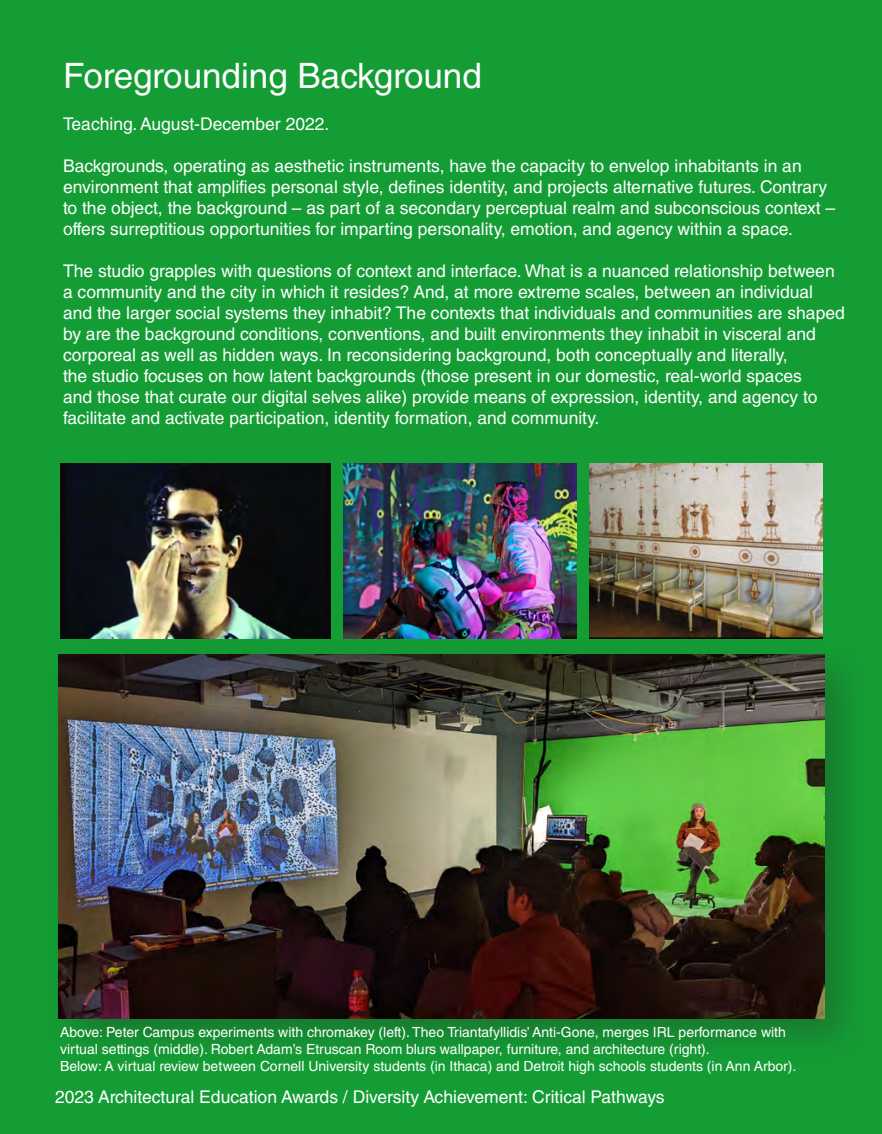
<style>
.page{position:relative;width:882px;height:1134px;background:#149d35}
.page>*{position:absolute;margin:0;border:0;box-sizing:border-box;transform-origin:0 0}
.t1{font:35px "Helvetica LT Std";color:#fff}
.t2{font:17.5px/21px "Helvetica LT Std";color:#fff}
.t3{font:14px/16.8px "Helvetica LT Std";color:#fff}
</style>
<div class="page">
<div style="left:41px;top:636px;width:833px;height:433px;background:#231f20;opacity:.3"></div>
<img style="left:59px;top:654px;width:765px;height:364px">
<img style="left:61px;top:464px;width:269px;height:175px">
<img style="left:343px;top:464px;width:233px;height:175px">
<img style="left:589px;top:464px;width:233px;height:175px">
<p class="t1" style="left:63px;top:56px;width:420px">Foregrounding Background</p>
<p class="t2" style="left:63px;top:113px;width:268px">Teaching. August-December 2022.</p>
<p class="t2" style="left:63px;top:155px;width:774px">Backgrounds, operating as aesthetic instruments, have the capacity to envelop inhabitants in an environment that amplifies personal style, defines identity, and projects alternative futures. Contrary to the object, the background – as part of a secondary perceptual realm and subconscious context – offers surreptitious opportunities for imparting personality, emotion, and agency within a space.</p>
<p class="t2" style="left:63px;top:260px;width:783px">The studio grapples with questions of context and interface. What is a nuanced relationship between a community and the city in which it resides? And, at more extreme scales, between an individual and the larger social systems they inhabit? The contexts that individuals and communities are shaped by are the background conditions, conventions, and built environments they inhabit in visceral and corporeal as well as hidden ways. In reconsidering background, both conceptually and literally,<br>the studio focuses on how latent backgrounds (those present in our domestic, real-world spaces<br>and those that curate our digital selves alike) provide means of expression, identity, and agency to facilitate and activate participation, identity formation, and community.</p>
<p class="t3" style="left:60px;top:1024px;width:727px">Above: Peter Campus experiments with chromakey (left). Theo Triantafyllidis’ Anti-Gone, merges IRL performance with virtual settings (middle). Robert Adam’s Etruscan Room blurs wallpaper, furniture, and architecture (right).</p>
<p class="t3" style="left:60px;top:1057px;width:738px">Below: A virtual review between Cornell University students (in Ithaca) and Detroit high schools students (in Ann Arbor).</p>
<p class="t2" style="left:55px;top:1086px;width:611px">2023 Architectural Education Awards / Diversity Achievement: Critical Pathways</p>
</div>
